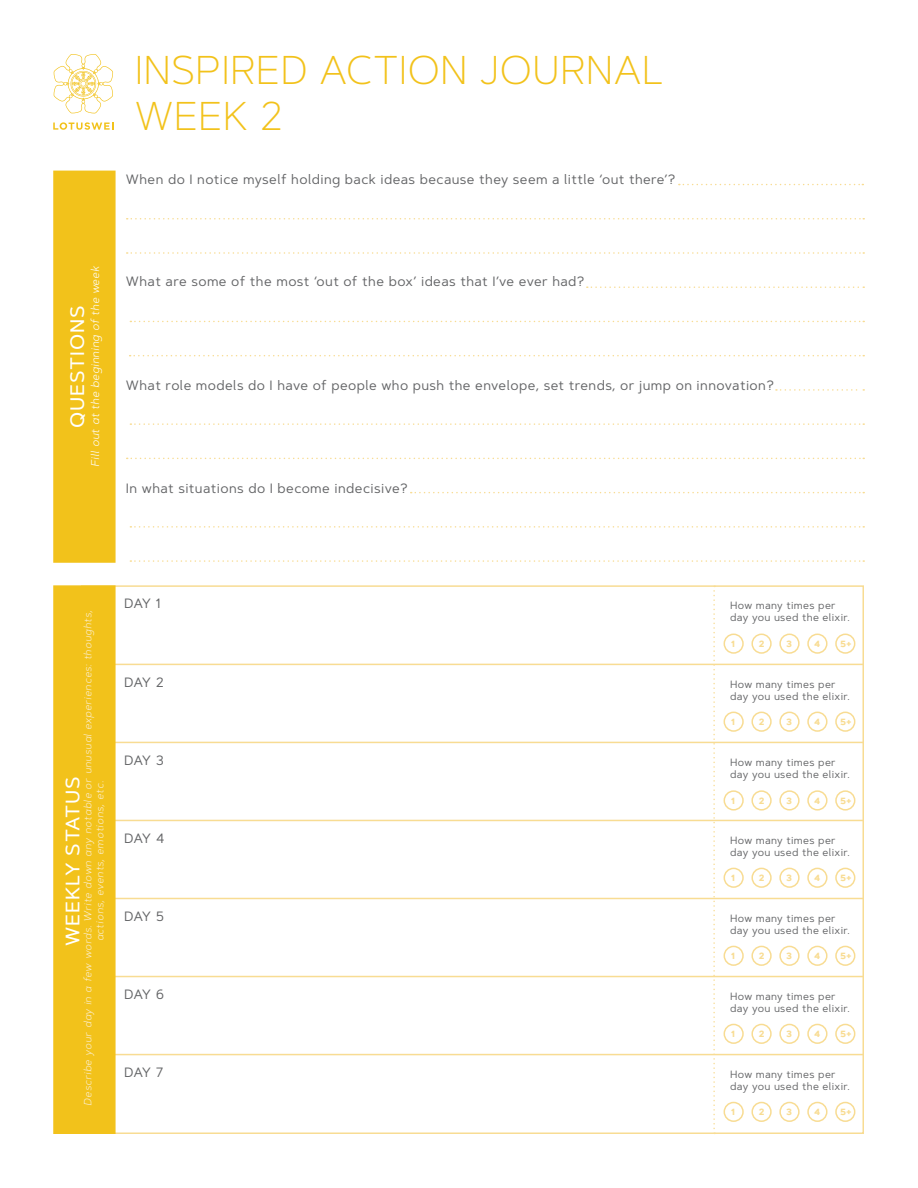
<style>
.page{position:relative;width:918px;height:1188px;background:#fff}
.page>*{position:absolute;margin:0;border:0;box-sizing:border-box;transform-origin:0 0}
.t1{font:200 40.05px/46px "Artegra Sans";color:#f2c21b}
.t2{font:500 19.5px "Artegra Sans";letter-spacing:.04em;color:#fff}
.t3{font:13.5px "Artegra Sans";letter-spacing:.03em;color:#636466}
.t4{font:italic 300 11.25px "Artegra Sans";letter-spacing:.025em;color:#fff}
.t5{font:10.5px/12px "Artegra Sans";letter-spacing:.03em;color:#636466}
.t6{font:italic 300 10.5px/12px "Artegra Sans";letter-spacing:.045em;color:#fcefd0}
.t7{font:700 9px "Artegra Sans";color:#f8dc93}
</style>
<div class="page">
<hr style="left:82px;top:664px;width:781px;height:1px;background:#f8dc93">
<hr style="left:82px;top:742px;width:781px;height:1px;background:#f8dc93">
<hr style="left:82px;top:820px;width:781px;height:1px;background:#f8dc93">
<hr style="left:82px;top:898px;width:781px;height:1px;background:#f8dc93">
<hr style="left:82px;top:976px;width:781px;height:1px;background:#f8dc93">
<hr style="left:82px;top:1054px;width:781px;height:1px;background:#f8dc93">
<div style="left:53px;top:171px;width:63px;height:392px;background:#f2c21b;border:2px solid #f2c21b"></div>
<div style="left:53px;top:585px;width:63px;height:549px;background:#f2c21b;border:2px solid #f2c21b"></div>
<svg style="left:713px;top:586px;width:2px;height:548px"></svg>
<svg style="left:679px;top:184px;width:184px;height:1px"></svg>
<svg style="left:130px;top:355px;width:734px;height:1px"></svg>
<svg style="left:411px;top:492px;width:453px;height:1px"></svg>
<svg style="left:127px;top:218px;width:737px;height:2px"></svg>
<svg style="left:776px;top:389px;width:88px;height:2px"></svg>
<svg style="left:587px;top:286px;width:277px;height:2px"></svg>
<svg style="left:130px;top:526px;width:734px;height:2px"></svg>
<svg style="left:127px;top:252px;width:737px;height:2px"></svg>
<svg style="left:130px;top:423px;width:734px;height:2px"></svg>
<svg style="left:130px;top:321px;width:734px;height:1px"></svg>
<svg style="left:127px;top:458px;width:737px;height:1px"></svg>
<svg style="left:130px;top:560px;width:734px;height:2px"></svg>
<svg style="left:53px;top:54px;width:61px;height:60px"></svg>
<svg style="left:53px;top:122px;width:60px;height:8px"></svg>
<div style="left:835px;top:634px;width:20px;height:20px;border:2px solid #f8dc93;border-radius:50%"></div>
<div style="left:724px;top:634px;width:20px;height:20px;border:2px solid #f8dc93;border-radius:50%"></div>
<div style="left:751px;top:634px;width:21px;height:20px;border:2px solid #f8dc93;border-radius:50%"></div>
<div style="left:779px;top:634px;width:21px;height:20px;border:2px solid #f8dc93;border-radius:50%"></div>
<div style="left:807px;top:634px;width:21px;height:20px;border:2px solid #f8dc93;border-radius:50%"></div>
<div style="left:835px;top:712px;width:20px;height:20px;border:2px solid #f8dc93;border-radius:50%"></div>
<div style="left:724px;top:712px;width:20px;height:20px;border:2px solid #f8dc93;border-radius:50%"></div>
<div style="left:751px;top:712px;width:21px;height:20px;border:2px solid #f8dc93;border-radius:50%"></div>
<div style="left:779px;top:712px;width:21px;height:20px;border:2px solid #f8dc93;border-radius:50%"></div>
<div style="left:807px;top:712px;width:21px;height:20px;border:2px solid #f8dc93;border-radius:50%"></div>
<div style="left:835px;top:790px;width:20px;height:21px;border:2px solid #f8dc93;border-radius:50%"></div>
<div style="left:724px;top:790px;width:20px;height:21px;border:2px solid #f8dc93;border-radius:50%"></div>
<div style="left:751px;top:790px;width:21px;height:21px;border:2px solid #f8dc93;border-radius:50%"></div>
<div style="left:779px;top:790px;width:21px;height:21px;border:2px solid #f8dc93;border-radius:50%"></div>
<div style="left:807px;top:790px;width:21px;height:21px;border:2px solid #f8dc93;border-radius:50%"></div>
<div style="left:835px;top:868px;width:20px;height:20px;border:2px solid #f8dc93;border-radius:50%"></div>
<div style="left:724px;top:868px;width:20px;height:20px;border:2px solid #f8dc93;border-radius:50%"></div>
<div style="left:751px;top:868px;width:21px;height:20px;border:2px solid #f8dc93;border-radius:50%"></div>
<div style="left:779px;top:868px;width:21px;height:20px;border:2px solid #f8dc93;border-radius:50%"></div>
<div style="left:807px;top:868px;width:21px;height:20px;border:2px solid #f8dc93;border-radius:50%"></div>
<div style="left:835px;top:946px;width:20px;height:20px;border:2px solid #f8dc93;border-radius:50%"></div>
<div style="left:724px;top:946px;width:20px;height:20px;border:2px solid #f8dc93;border-radius:50%"></div>
<div style="left:751px;top:946px;width:21px;height:20px;border:2px solid #f8dc93;border-radius:50%"></div>
<div style="left:779px;top:946px;width:21px;height:20px;border:2px solid #f8dc93;border-radius:50%"></div>
<div style="left:807px;top:946px;width:21px;height:20px;border:2px solid #f8dc93;border-radius:50%"></div>
<div style="left:835px;top:1024px;width:20px;height:20px;border:2px solid #f8dc93;border-radius:50%"></div>
<div style="left:724px;top:1024px;width:20px;height:20px;border:2px solid #f8dc93;border-radius:50%"></div>
<div style="left:751px;top:1024px;width:21px;height:20px;border:2px solid #f8dc93;border-radius:50%"></div>
<div style="left:779px;top:1024px;width:21px;height:20px;border:2px solid #f8dc93;border-radius:50%"></div>
<div style="left:807px;top:1024px;width:21px;height:20px;border:2px solid #f8dc93;border-radius:50%"></div>
<div style="left:835px;top:1102px;width:20px;height:20px;border:2px solid #f8dc93;border-radius:50%"></div>
<div style="left:724px;top:1102px;width:20px;height:20px;border:2px solid #f8dc93;border-radius:50%"></div>
<div style="left:751px;top:1102px;width:21px;height:20px;border:2px solid #f8dc93;border-radius:50%"></div>
<div style="left:779px;top:1102px;width:21px;height:20px;border:2px solid #f8dc93;border-radius:50%"></div>
<div style="left:807px;top:1102px;width:21px;height:20px;border:2px solid #f8dc93;border-radius:50%"></div>
<h1 class="t1" style="left:135px;top:46px;width:531px">INSPIRED ACTION JOURNAL<br>WEEK 2</h1>
<p class="t3" style="left:126px;top:170px;width:551px">When do I notice myself holding back ideas because they seem a little ‘out there’?</p>
<p class="t4" style="left:88px;top:467px;width:202px;rotate:-90deg">Fill out at the beginning of the week</p>
<h2 class="t2" style="left:64px;top:428px;width:123px;rotate:-90deg">QUESTIONS</h2>
<p class="t3" style="left:126px;top:272px;width:460px">What are some of the most ‘out of the box’ ideas that I’ve ever had?</p>
<p class="t3" style="left:126px;top:376px;width:649px">What role models do I have of people who push the envelope, set trends, or jump on innovation?</p>
<p class="t3" style="left:126px;top:479px;width:283px">In what situations do I become indecisive?</p>
<p class="t6" style="left:82px;top:941px;width:333px;text-indent:-164px;rotate:-90deg">Describe your day in a few words. Write down any notable or unusual experiences: thoughts, actions, events, emotions, etc.</p>
<h2 class="t2" style="left:59px;top:946px;width:170px;rotate:-90deg">WEEKLY STATUS</h2>
<p class="t3" style="left:124px;top:594px;width:38px">DAY 1</p>
<p class="t3" style="left:124px;top:673px;width:41px">DAY 2</p>
<p class="t3" style="left:124px;top:751px;width:41px">DAY 3</p>
<p class="t3" style="left:124px;top:829px;width:42px">DAY 4</p>
<p class="t3" style="left:124px;top:907px;width:41px">DAY 5</p>
<p class="t3" style="left:124px;top:985px;width:42px">DAY 6</p>
<p class="t3" style="left:124px;top:1063px;width:41px">DAY 7</p>
<p class="t5" style="left:730px;top:600px;width:121px">How many times per day you used the elixir.</p>
<p class="t7" style="left:731px;top:637px;width:5px">1</p>
<p class="t7" style="left:759px;top:637px;width:7px">2</p>
<p class="t7" style="left:786px;top:637px;width:7px">3</p>
<p class="t7" style="left:814px;top:637px;width:8px">4</p>
<p class="t7" style="left:840px;top:637px;width:13px">5+</p>
<p class="t5" style="left:730px;top:678px;width:121px">How many times per day you used the elixir.</p>
<p class="t7" style="left:731px;top:715px;width:5px">1</p>
<p class="t7" style="left:759px;top:715px;width:7px">2</p>
<p class="t7" style="left:786px;top:715px;width:7px">3</p>
<p class="t7" style="left:814px;top:715px;width:8px">4</p>
<p class="t7" style="left:840px;top:715px;width:13px">5+</p>
<p class="t5" style="left:730px;top:756px;width:121px">How many times per day you used the elixir.</p>
<p class="t7" style="left:731px;top:794px;width:5px">1</p>
<p class="t7" style="left:759px;top:794px;width:7px">2</p>
<p class="t7" style="left:786px;top:794px;width:7px">3</p>
<p class="t7" style="left:814px;top:794px;width:8px">4</p>
<p class="t7" style="left:840px;top:794px;width:13px">5+</p>
<p class="t5" style="left:730px;top:834px;width:121px">How many times per day you used the elixir.</p>
<p class="t7" style="left:731px;top:871px;width:5px">1</p>
<p class="t7" style="left:759px;top:871px;width:7px">2</p>
<p class="t7" style="left:786px;top:871px;width:7px">3</p>
<p class="t7" style="left:814px;top:871px;width:8px">4</p>
<p class="t7" style="left:840px;top:871px;width:13px">5+</p>
<p class="t5" style="left:730px;top:912px;width:121px">How many times per day you used the elixir.</p>
<p class="t7" style="left:731px;top:949px;width:5px">1</p>
<p class="t7" style="left:759px;top:949px;width:7px">2</p>
<p class="t7" style="left:786px;top:949px;width:7px">3</p>
<p class="t7" style="left:814px;top:949px;width:8px">4</p>
<p class="t7" style="left:840px;top:949px;width:13px">5+</p>
<p class="t5" style="left:730px;top:990px;width:121px">How many times per day you used the elixir.</p>
<p class="t7" style="left:731px;top:1028px;width:5px">1</p>
<p class="t7" style="left:759px;top:1028px;width:7px">2</p>
<p class="t7" style="left:786px;top:1028px;width:7px">3</p>
<p class="t7" style="left:814px;top:1028px;width:8px">4</p>
<p class="t7" style="left:840px;top:1028px;width:13px">5+</p>
<p class="t5" style="left:730px;top:1068px;width:121px">How many times per day you used the elixir.</p>
<p class="t7" style="left:731px;top:1106px;width:5px">1</p>
<p class="t7" style="left:759px;top:1106px;width:7px">2</p>
<p class="t7" style="left:786px;top:1106px;width:7px">3</p>
<p class="t7" style="left:814px;top:1106px;width:8px">4</p>
<p class="t7" style="left:840px;top:1106px;width:13px">5+</p>
</div>
